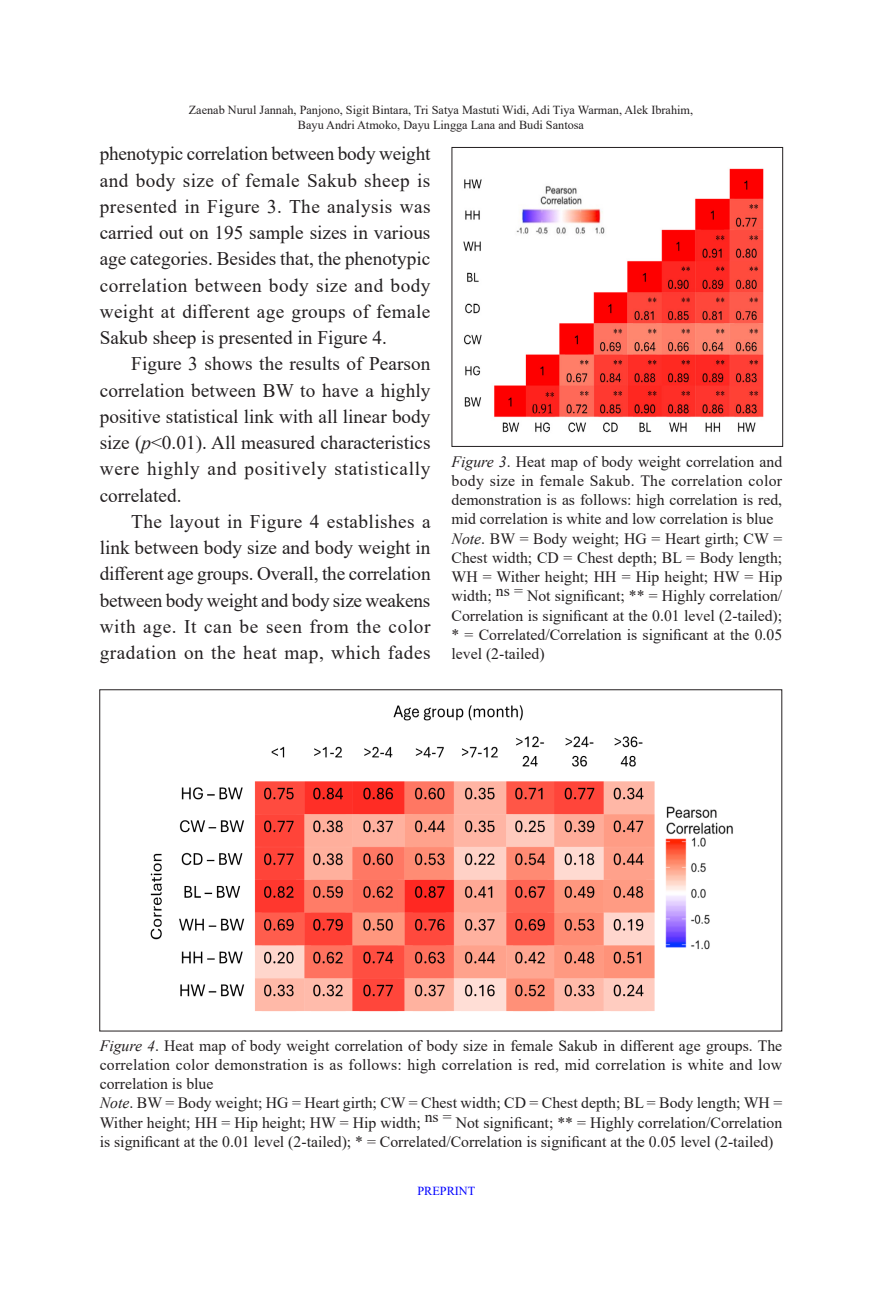
<style>
.page{position:relative;width:882px;height:1298px;background:#fff}
.page>*{position:absolute;margin:0;border:0;box-sizing:border-box;transform-origin:0 0}
.First_para_body_text{font:19.25px/26.2px "Times New Roman";color:#231f20;text-align:justify}
.Last_para_body_text{font:19.25px/26.2px "Times New Roman";letter-spacing:.025em;color:#231f20;text-align:justify}
.Body_Text{font:19.25px/26.2px "Times New Roman";letter-spacing:.035em;color:#231f20;text-align:justify}
.Body_Text-2{font:15.75px/19.2px "Times New Roman";color:#231f20;text-align:justify}
.t1{font:12.25px/14.7px "Times New Roman";color:#231f20;text-align:center}
.t2{font:12.25px "Times New Roman";color:#00f}
.s1{font-style:italic}
</style>
<div class="page">
<img style="left:463px;top:168px;width:301px;height:265px">
<div style="left:452px;top:147px;width:331px;height:300px;border:1px solid #231f20"></div>
<img style="left:150px;top:705px;width:583px;height:307px">
<p class="t1" style="left:189px;top:102px;width:506px">Zaenab Nurul Jannah, Panjono, Sigit Bintara, Tri Satya Mastuti Widi, Adi Tiya Warman, Alek Ibrahim,<br>Bayu Andri Atmoko, Dayu Lingga Lana and Budi Santosa</p>
<p class="First_para_body_text" style="left:100px;top:140px;width:332px">phenotypic correlation between body weight and body size of female Sakub sheep is presented in Figure 3. The analysis was carried out on 195 sample sizes in various age categories. Besides that, the phenotypic correlation between body size and body weight at different age groups of female Sakub sheep is presented in Figure 4.</p>
<p class="Body_Text" style="left:100px;top:350px;width:332px;text-indent:32px">Figure 3 shows the results of Pearson correlation between BW to have a highly positive statistical link with all linear body size (<span class="s1">p</span>&lt;0.01). All measured characteristics were highly and positively statistically correlated.</p>
<p class="Last_para_body_text" style="left:100px;top:508px;width:332px;text-indent:32px">The layout in Figure 4 establishes a link between body size and body weight in different age groups. Overall, the correlation between body weight and body size weakens with age. It can be seen from the color gradation on the heat map, which fades</p>
<p class="Body_Text-2" style="left:452px;top:451px;width:332px"><span class="s1">Figure 3</span>. Heat map of body weight correlation and body size in female Sakub. The correlation color demonstration is as follows: high correlation is red, mid correlation is white and low correlation is blue</p>
<p class="Body_Text-2" style="left:452px;top:528px;width:332px"><span class="s1">Note</span>. BW = Body weight; HG = Heart girth; CW = Chest width; CD = Chest depth; BL = Body length; WH = Wither height; HH = Hip height; HW = Hip width; ns = Not significant; ** = Highly correlation/ Correlation is significant at the 0.01 level (2-tailed); * = Correlated/Correlation is significant at the 0.05 level (2-tailed)</p>
<p class="Body_Text-2" style="left:100px;top:1035px;width:684px"><span class="s1">Figure 4</span>. Heat map of body weight correlation of body size in female Sakub in different age groups. The correlation color demonstration is as follows: high correlation is red, mid correlation is white and low correlation is blue</p>
<p class="Body_Text-2" style="left:100px;top:1093px;width:684px"><span class="s1">Note</span>. BW = Body weight; HG = Heart girth; CW = Chest width; CD = Chest depth; BL = Body length; WH = Wither height; HH = Hip height; HW = Hip width; ns = Not significant; ** = Highly correlation/Correlation is significant at the 0.01 level (2-tailed); * = Correlated/Correlation is significant at the 0.05 level (2-tailed)</p>
<p class="t2" style="left:417px;top:1182px;width:59px">PREPRINT</p>
</div>
